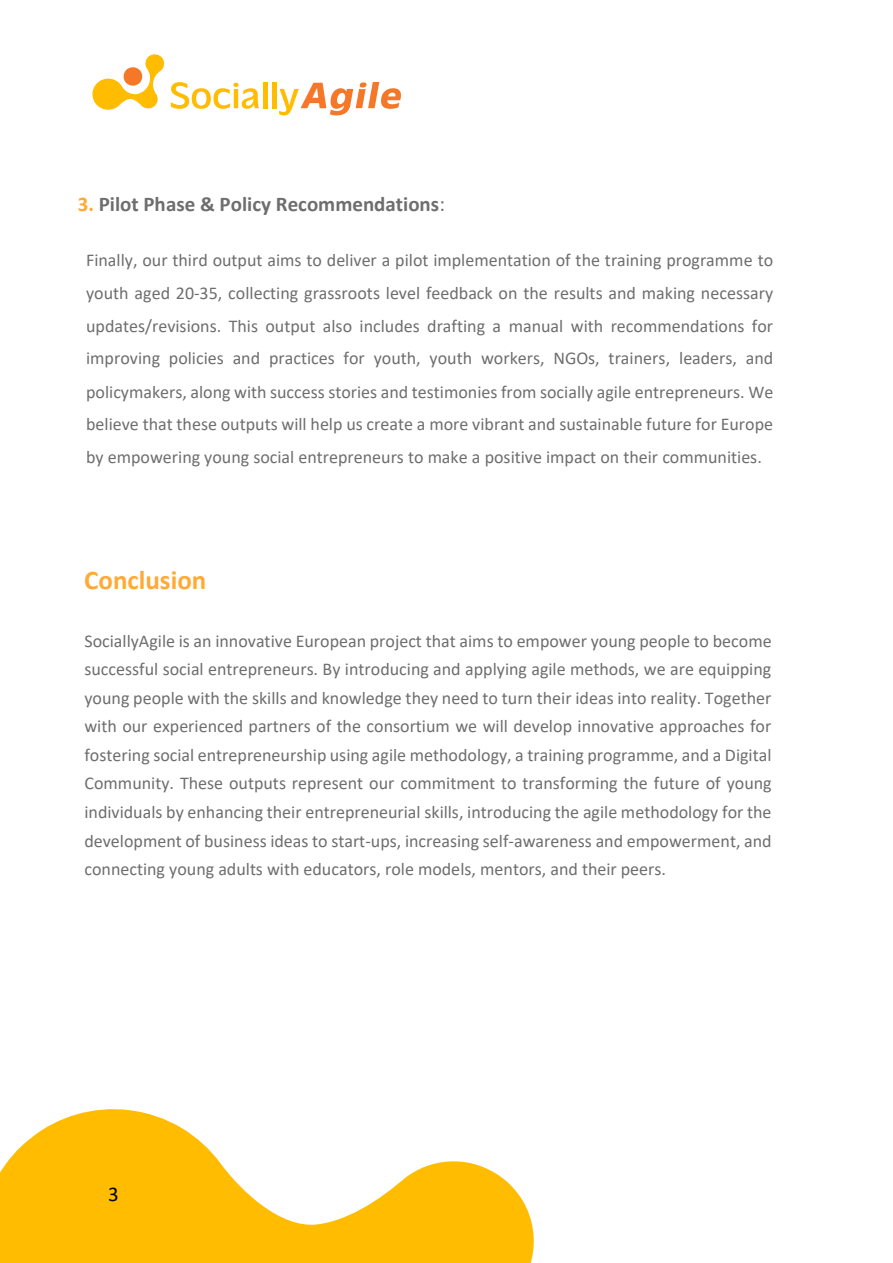
<style>
.page{position:relative;width:893px;height:1263px;background:#fff}
.page>*{position:absolute;margin:0;border:0;box-sizing:border-box;transform-origin:0 0}
.t1{font:700 27px "Calibri";color:#ffaa36}
.t2{font:700 21px "Calibri";color:#6e6e6e}
.t3{font:21px "Calibri";color:#000}
.t4{font:18px/28.5px "Calibri";color:#6e6e6e;text-align:justify}
.s1{color:#ffaa36}
.s2{font-weight:400}
</style>
<div class="page">
<svg style="left:92px;top:54px;width:73px;height:56px"></svg>
<svg style="left:171px;top:82px;width:88px;height:27px"></svg>
<hr style="left:263px;top:82px;width:4px;height:26px;background:#ffbc00">
<div style="left:272px;top:82px;width:5px;height:26px;background:#ffbc00"></div>
<svg style="left:279px;top:82px;width:122px;height:33px"></svg>
<svg style="left:0;top:1109px;width:534px;height:154px;fill:#ffbc00"></svg>
<p class="t2" style="left:78px;top:189px;width:369px"><span class="s1">3.</span> Pilot Phase &amp; Policy Recommendations<span class="s2">:</span></p>
<p class="t4" style="left:86px;top:243px;width:689px;line-height:33px">Finally, our third output aims to deliver a pilot implementation of the training programme to youth aged 20-35, collecting grassroots level feedback on the results and making necessary updates/revisions. This output also includes drafting a manual with recommendations for improving policies and practices for youth, youth workers, NGOs, trainers, leaders, and policymakers, along with success stories and testimonies from socially agile entrepreneurs. We believe that these outputs will help us create a more vibrant and sustainable future for Europe by empowering young social entrepreneurs to make a positive impact on their communities.</p>
<h1 class="t1" style="left:84px;top:561px;width:124px">Conclusion</h1>
<p class="t4" style="left:84px;top:626px;width:689px">SociallyAgile is an innovative European project that aims to empower young people to become successful social entrepreneurs. By introducing and applying agile methods, we are equipping young people with the skills and knowledge they need to turn their ideas into reality. Together with our experienced partners of the consortium we will develop innovative approaches for fostering social entrepreneurship using agile methodology, a training programme, and a Digital Community. These outputs represent our commitment to transforming the future of young individuals by enhancing their entrepreneurial skills, introducing the agile methodology for the development of business ideas to start-ups, increasing self-awareness and empowerment, and connecting young adults with educators, role models, mentors, and their peers.</p>
<p class="t3" style="left:108px;top:1179px;width:12px">3</p>
</div>
